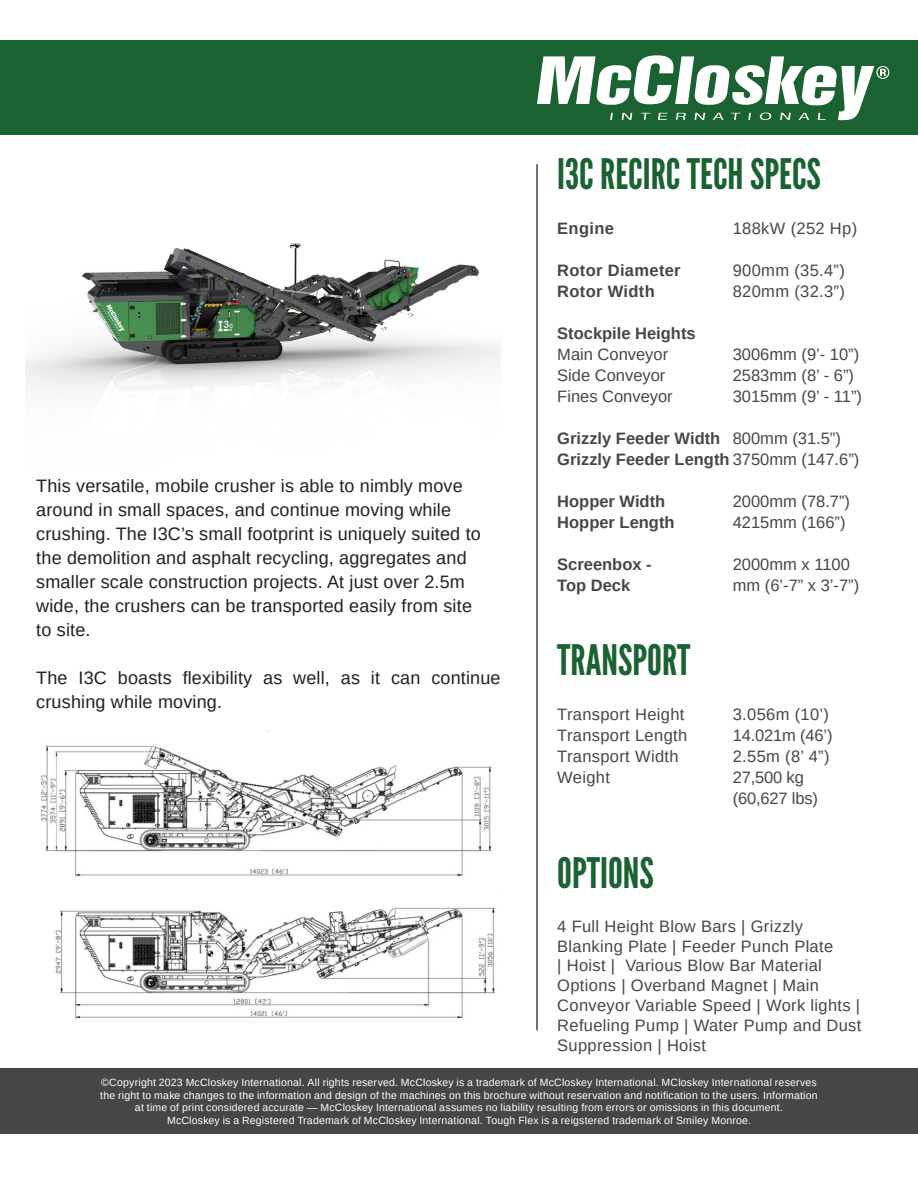
<style>
.page{position:relative;width:918px;height:1188px;background:#fff}
.page>*{position:absolute;margin:0;border:0;box-sizing:border-box;transform-origin:0 0}
.SubHead{font:42px "League Gothic";color:#1a6232}
.Specs{font:42px "League Gothic";color:#1a6232}
.t1{font:18px/24px "Arimo";letter-spacing:.01em;color:#231f20}
.Specs-2{font:16.5px/19.8px "Arimo";letter-spacing:.02em;color:#454647}
.Specs-3{font:700 16.5px "Arimo";color:#454647}
.Specs-4{font:16.5px "Arimo";color:#454647}
.Specs-5{font:700 16.5px "Arimo";letter-spacing:.02em;color:#454647}
.Specs-6{font:16.5px/21px "Arimo";letter-spacing:-.01em;color:#454647}
.t2{font:10.5px "Arimo";letter-spacing:.02em;color:#fff}
.s1{font-weight:400}
</style>
<div class="page">
<div style="left:0;top:40px;width:918px;height:95px;background:#1a6232"></div>
<svg style="left:537px;top:55px;width:352px;height:65px"></svg>
<div style="left:0;top:1069px;width:918px;height:65px;background:#454647"></div>
<hr style="left:536px;top:164px;width:2px;height:866px;background:#454647">
<img style="left:26px;top:243px;width:475px;height:147px">
<img style="left:41px;top:730px;width:455px;height:289px">
<p class="t1" style="left:36px;top:474px;width:428px">This versatile, mobile crusher is able to nimbly move</p>
<p class="t1" style="left:36px;top:498px;width:416px">around in small spaces, and continue moving while</p>
<p class="t1" style="left:36px;top:522px;width:446px">crushing. The I3C’s small footprint is uniquely suited to</p>
<p class="t1" style="left:36px;top:546px;width:432px">the demolition and asphalt recycling, aggregates and</p>
<p class="t1" style="left:36px;top:570px;width:430px">smaller scale construction projects. At just over 2.5m</p>
<p class="t1" style="left:36px;top:594px;width:437px">wide, the crushers can be transported easily from site</p>
<p class="t1" style="left:36px;top:618px;width:56px">to site.</p>
<p class="t1" style="left:36px;top:666px;width:466px">The I3C boasts flexibility as well, as it can continue crushing while moving.</p>
<p class="SubHead" style="left:557px;top:149px;width:265px">I3C RECIRC TECH SPECS</p>
<p class="Specs-3" style="left:557px;top:217px;width:58px">Engine</p>
<p class="Specs-2" style="left:733px;top:219px;width:126px">188kW (252 Hp)</p>
<p class="Specs-5" style="left:557px;top:259px;width:125px">Rotor Diameter</p>
<p class="Specs-2" style="left:733px;top:261px;width:114px">900mm (35.4”)</p>
<p class="Specs-5" style="left:557px;top:280px;width:99px">Rotor Width</p>
<p class="Specs-2" style="left:733px;top:282px;width:114px">820mm (32.3”)</p>
<p class="Specs-3" style="left:557px;top:322px;width:140px">Stockpile Heights</p>
<p class="Specs-4" style="left:557px;top:344px;width:112px">Main Conveyor</p>
<p class="Specs-4" style="left:733px;top:344px;width:128px">3006mm (9’- 10”)</p>
<p class="Specs-4" style="left:557px;top:365px;width:110px">Side Conveyor</p>
<p class="Specs-2" style="left:733px;top:366px;width:123px">2583mm (8’ - 6”)</p>
<p class="Specs-4" style="left:557px;top:386px;width:117px">Fines Conveyor</p>
<p class="Specs-4" style="left:733px;top:386px;width:131px">3015mm (9’ - 11”)</p>
<p class="Specs-3" style="left:557px;top:427px;width:285px">Grizzly Feeder Width <span class="s1">800mm (31.5”)</span></p>
<p class="Specs-3" style="left:557px;top:448px;width:304px">Grizzly Feeder Length <span class="s1">3750mm (147.6”)</span></p>
<p class="Specs-3" style="left:557px;top:490px;width:110px">Hopper Width</p>
<p class="Specs-4" style="left:733px;top:491px;width:119px">2000mm (78.7”)</p>
<p class="Specs-3" style="left:557px;top:511px;width:119px">Hopper Length</p>
<p class="Specs-4" style="left:733px;top:512px;width:114px">4215mm (166”)</p>
<p class="Specs-3" style="left:557px;top:553px;width:96px">Screenbox -</p>
<p class="Specs-4" style="left:733px;top:554px;width:119px">2000mm x 1100</p>
<p class="Specs-3" style="left:557px;top:574px;width:75px">Top Deck</p>
<p class="Specs-2" style="left:733px;top:576px;width:128px">mm (6’-7” x 3’-7”)</p>
<p class="SubHead" style="left:557px;top:635px;width:135px">TRANSPORT</p>
<p class="Specs-2" style="left:557px;top:705px;width:129px">Transport Height</p>
<p class="Specs-2" style="left:733px;top:705px;width:98px">3.056m (10’)</p>
<p class="Specs-2" style="left:557px;top:726px;width:131px">Transport Length</p>
<p class="Specs-2" style="left:733px;top:726px;width:101px">14.021m (46’)</p>
<p class="Specs-2" style="left:557px;top:747px;width:123px">Transport Width</p>
<p class="Specs-2" style="left:733px;top:747px;width:98px">2.55m (8’ 4”)</p>
<p class="Specs-2" style="left:557px;top:768px;width:54px">Weight</p>
<p class="Specs-6" style="left:733px;top:767px;width:87px">27,500 kg (60,627 lbs)</p>
<p class="Specs" style="left:557px;top:848px;width:98px">OPTIONS</p>
<p class="Specs-2" style="left:557px;top:916px;width:306px">4 Full Height Blow Bars | Grizzly<br>Blanking Plate | Feeder Punch Plate<br>| Hoist | Various Blow Bar Material<br>Options | Overband Magnet | Main<br>Conveyor Variable Speed | Work lights |<br>Refueling Pump | Water Pump and Dust<br>Suppression | Hoist</p>
<p class="t2" style="left:101px;top:1076px;width:717px">©Copyright 2023 McCloskey International. All rights reserved. McCloskey is a trademark of McCloskey International. MCloskey International reserves</p>
<p class="t2" style="left:100px;top:1089px;width:719px">the right to make changes to the information and design of the machines on this brochure without reservation and notification to the users. Information</p>
<p class="t2" style="left:135px;top:1101px;width:650px">at time of print considered accurate — McCloskey International assumes no liability resulting from errors or omissions in this document.</p>
<p class="t2" style="left:167px;top:1114px;width:585px">McCloskey is a Registered Trademark of McCloskey International. Tough Flex is a reigstered trademark of Smiley Monroe.</p>
</div>
